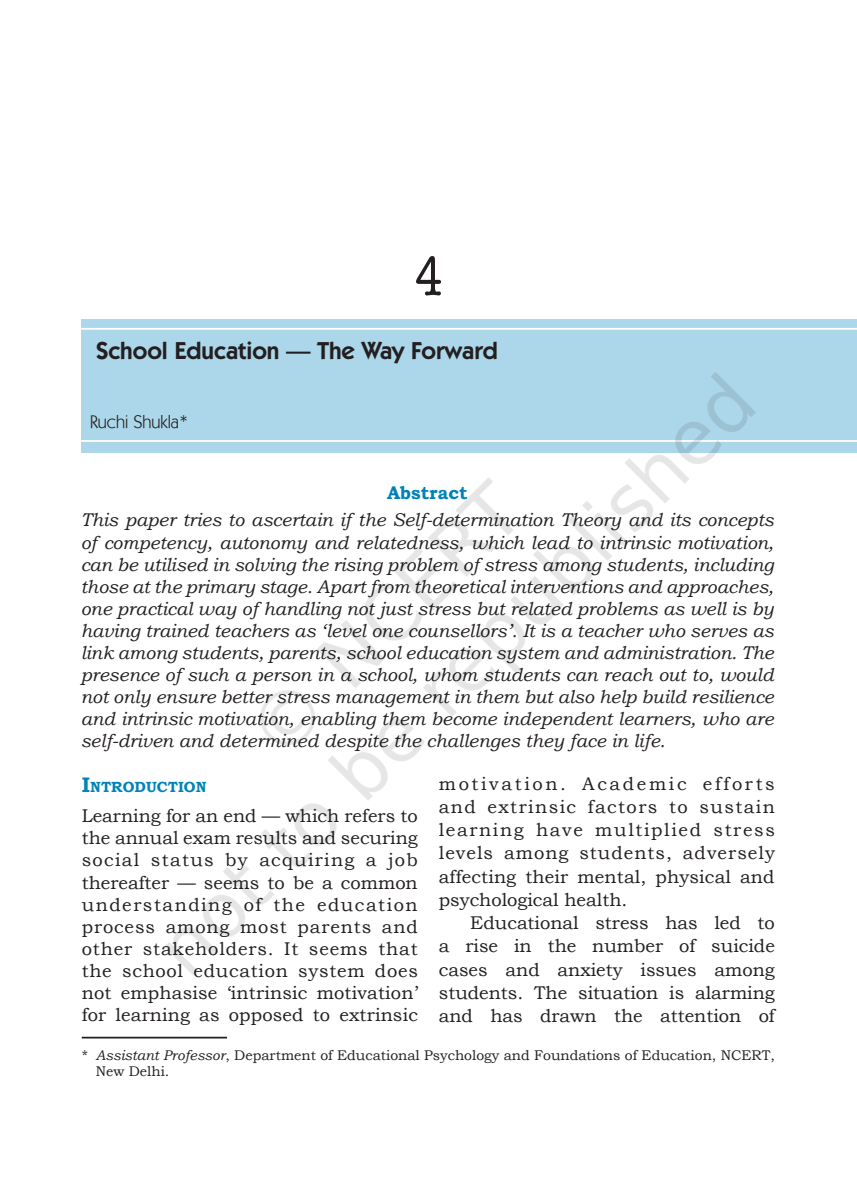
<style>
.page{position:relative;width:857px;height:1203px;background:#fff}
.page>*{position:absolute;margin:0;border:0;box-sizing:border-box;transform-origin:0 0}
.Chapter_No{font:condensed 56px "American Typewriter";color:#231f20}
.Chapter_Head{font:600 24.5px "Kabel IT Cby BT";color:#231f20}
.Abstract{font:italic 18.38px/22.1px "Bookman Old Style";color:#231f20;text-align:justify}
.First_Para{font:18.38px/22.1px "Bookman Old Style";letter-spacing:.01em;color:#231f20;text-align:justify}
.Second_Para{font:18.38px/23.3px "Bookman Old Style";color:#231f20;text-align:justify}
.Author_Name{font:18.38px "Kabel IT Cby BT";color:#231f20}
.Abstract_Head{font:700 18.38px "Bookman Old Style";color:#0083b6}
.Level_I{font:700 14.7px "Bookman Old Style";color:#0083b6}
.Footnote{font:14px/16.8px "Bookman Old Style";color:#231f20}
.s1{font-style:italic}
.s2{font-size:21px}
</style>
<div class="page">
<img style="left:81px;top:319px;width:776px;height:720px">
<img style="left:81px;top:319px;width:693px;height:691px">
<p class="Chapter_No" style="left:414px;top:245px;width:30px">4</p>
<p class="Chapter_Head" style="left:96px;top:335px;width:403px">School Education — The Way Forward</p>
<p class="Author_Name" style="left:90px;top:410px;width:100px">Ruchi Shukla*</p>
<p class="Abstract_Head" style="left:387px;top:480px;width:82px">Abstract</p>
<p class="Abstract" style="left:81px;top:509px;width:695px">This paper tries to ascertain if the Self-determination Theory and its concepts of competency, autonomy and relatedness, which lead to intrinsic motivation, can be utilised in solving the rising problem of stress among students, including those at the primary stage. Apart from theoretical interventions and approaches, one practical way of handling not just stress but related problems as well is by having trained teachers as ‘level one counsellors’. It is a teacher who serves as link among students, parents, school education system and administration. The presence of such a person in a school, whom students can reach out to, would not only ensure better stress management in them but also help build resilience and intrinsic motivation, enabling them become independent learners, who are self-driven and determined despite the challenges they face in life.</p>
<p class="First_Para" style="left:439px;top:772px;width:338px;line-height:23.3px">motivation. Academic efforts and extrinsic factors to sustain learning have multiplied stress levels among students, adversely affecting their mental, physical and psychological health.</p>
<p class="Second_Para" style="left:439px;top:911px;width:338px;text-indent:31px">Educational stress has led to a rise in the number of suicide cases and anxiety issues among students. The situation is alarming and has drawn the attention of</p>
<p class="Footnote" style="left:96px;top:1046px;width:681px;text-indent:-14px">* <span class="s1">Assistant Professor</span>, Department of Educational Psychology and Foundations of Education, NCERT,<br>New Delhi.</p>
<p class="Level_I" style="left:82px;top:776px;width:126px"><span class="s2">I</span>NTRODUCTION</p>
<p class="First_Para" style="left:82px;top:805px;width:338px">Learning for an end — which refers to the annual exam results and securing social status by acquiring a job thereafter — seems to be a common understanding of the education process among most parents and other stakeholders. It seems that the school education system does not emphasise ‘intrinsic motivation’ for learning as opposed to extrinsic</p>
</div>
